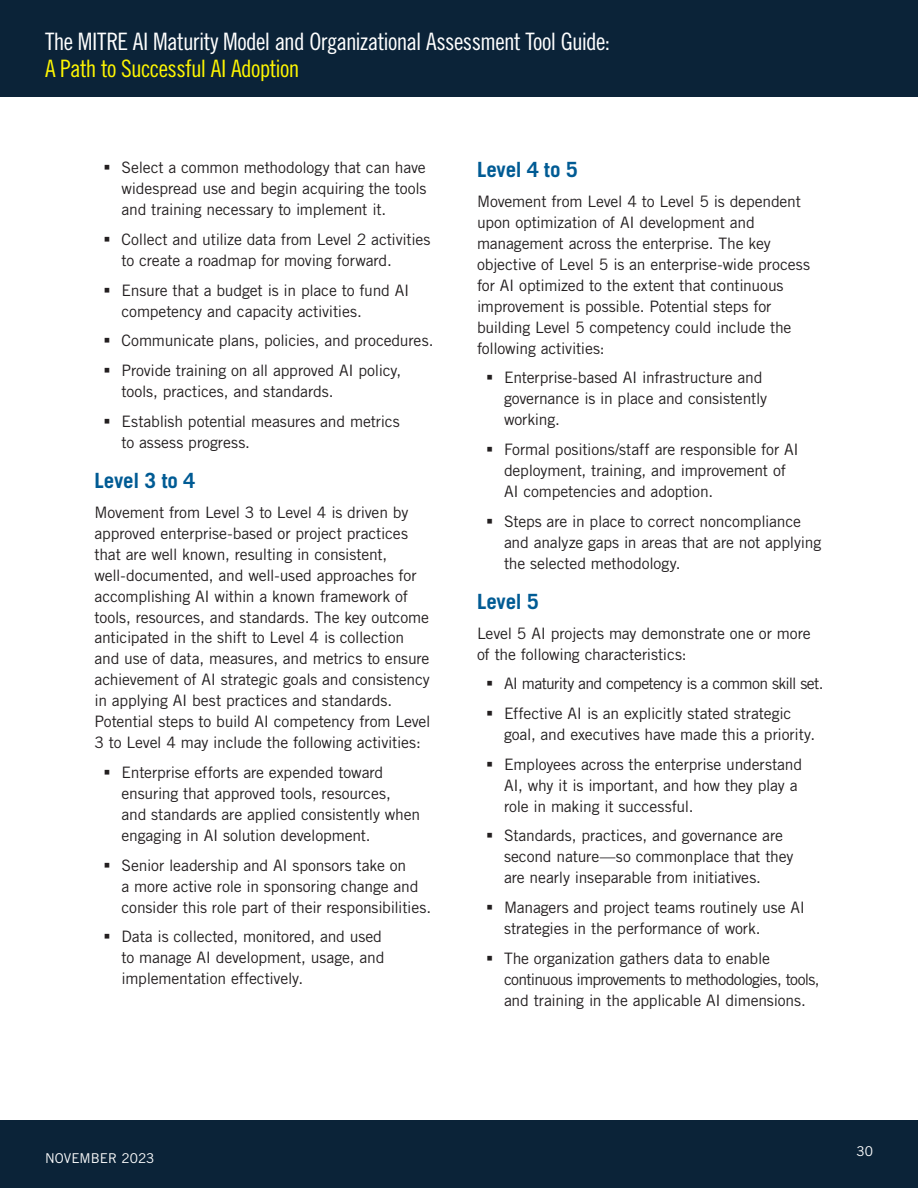
<style>
.page{position:relative;width:918px;height:1188px;background:#fff}
.page>*{position:absolute;margin:0;border:0;box-sizing:border-box;transform-origin:0 0}
.t1{font:24px "Trade Gothic LT Pro Cn 18";letter-spacing:-.03em;color:#fff}
.t2{font:24px "Trade Gothic LT Pro Cn 18";letter-spacing:-.03em;color:#fff601}
.t3{font:700 21px "Trade Gothic LT Pro";letter-spacing:-.01em;color:#005b94}
.t4{font:15.75px/21px "Trade Gothic LT Pro";letter-spacing:-.01em;color:#231f20}
.t5{font:15.75px/29.7px "Trade Gothic LT Pro";letter-spacing:-.03em;color:#231f20}
.t6{font:13.5px "Trade Gothic LT Pro";color:#fff}
</style>
<div class="page">
<div style="left:0;top:1120px;width:918px;height:68px;background:#0b2338"></div>
<div style="left:0;top:0;width:918px;height:97px;background:#0b2338"></div>
<h1 class="t1" style="left:45px;top:28px;width:567px">The MITRE AI Maturity Model and Organizational Assessment Tool Guide:</h1>
<h1 class="t2" style="left:45px;top:55px;width:256px">A Path to Successful AI Adoption</h1>
<p class="t4" style="left:122px;top:157px;width:307px;text-align:justify">Select a common methodology that can have widespread use and begin acquiring the tools and training necessary to implement it.</p>
<p class="t4" style="left:122px;top:229px;width:311px">Collect and utilize data from Level 2 activities to create a roadmap for moving forward.</p>
<p class="t4" style="left:122px;top:279px;width:289px">Ensure that a budget is in place to fund AI competency and capacity activities.</p>
<p class="t4" style="left:122px;top:326px;width:313px;line-height:29.7px">Communicate plans, policies, and procedures.<br>Provide training on all approved AI policy,</p>
<p class="t4" style="left:122px;top:376px;width:280px;line-height:29.7px">tools, practices, and standards.<br>Establish potential measures and metrics</p>
<p class="t4" style="left:122px;top:431px;width:130px">to assess progress.</p>
<h2 class="t3" style="left:94px;top:468px;width:102px">Level 3 to 4</h2>
<p class="t4" style="left:94px;top:501px;width:338px">Movement from Level 3 to Level 4 is driven by approved enterprise-based or project practices that are well known, resulting in consistent, well-documented, and well-used approaches for accomplishing AI within a known framework of tools, resources, and standards. The key outcome anticipated in the shift to Level 4 is collection and use of data, measures, and metrics to ensure achievement of AI strategic goals and consistency in applying AI best practices and standards.<br>Potential steps to build AI competency from Level 3 to Level 4 may include the following activities:</p>
<p class="t4" style="left:122px;top:762px;width:300px">Enterprise efforts are expended toward ensuring that approved tools, resources,<br>and standards are applied consistently when engaging in AI solution development.</p>
<p class="t4" style="left:122px;top:855px;width:311px">Senior leadership and AI sponsors take on<br>a more active role in sponsoring change and consider this role part of their responsibilities.</p>
<p class="t4" style="left:122px;top:926px;width:264px">Data is collected, monitored, and used to manage AI development, usage, and implementation effectively.</p>
<h2 class="t3" style="left:477px;top:157px;width:102px">Level 4 to 5</h2>
<p class="t4" style="left:477px;top:191px;width:335px">Movement from Level 4 to Level 5 is dependent upon optimization of AI development and management across the enterprise. The key objective of Level 5 is an enterprise-wide process for AI optimized to the extent that continuous improvement is possible. Potential steps for building Level 5 competency could include the following activities:</p>
<p class="t4" style="left:504px;top:367px;width:265px">Enterprise-based AI infrastructure and governance is in place and consistently working.</p>
<p class="t4" style="left:504px;top:439px;width:296px">Formal positions/staff are responsible for AI deployment, training, and improvement of<br>AI competencies and adoption.</p>
<p class="t4" style="left:504px;top:510px;width:319px">Steps are in place to correct noncompliance and analyze gaps in areas that are not applying the selected methodology.</p>
<h2 class="t3" style="left:477px;top:589px;width:63px">Level 5</h2>
<p class="t4" style="left:477px;top:622px;width:335px">Level 5 AI projects may demonstrate one or more of the following characteristics:</p>
<p class="t5" style="left:504px;top:669px;width:321px">AI maturity and competency is a common skill set.<br>Effective AI is an explicitly stated strategic</p>
<p class="t4" style="left:504px;top:719px;width:313px;line-height:29.7px">goal, and executives have made this a priority.<br>Employees across the enterprise understand</p>
<p class="t4" style="left:504px;top:774px;width:295px">AI, why it is important, and how they play a role in making it successful.</p>
<p class="t4" style="left:504px;top:825px;width:291px">Standards, practices, and governance are second nature—so commonplace that they are nearly inseparable from initiatives.</p>
<p class="t4" style="left:504px;top:897px;width:303px">Managers and project teams routinely use AI strategies in the performance of work.</p>
<p class="t4" style="left:504px;top:947px;width:317px">The organization gathers data to enable continuous improvements to methodologies, tools, and training in the applicable AI dimensions.</p>
<p class="t6" style="left:45px;top:1150px;width:111px">NOVEMBER 2023</p>
<p class="t6" style="left:856px;top:1143px;width:18px">30</p>
</div>
